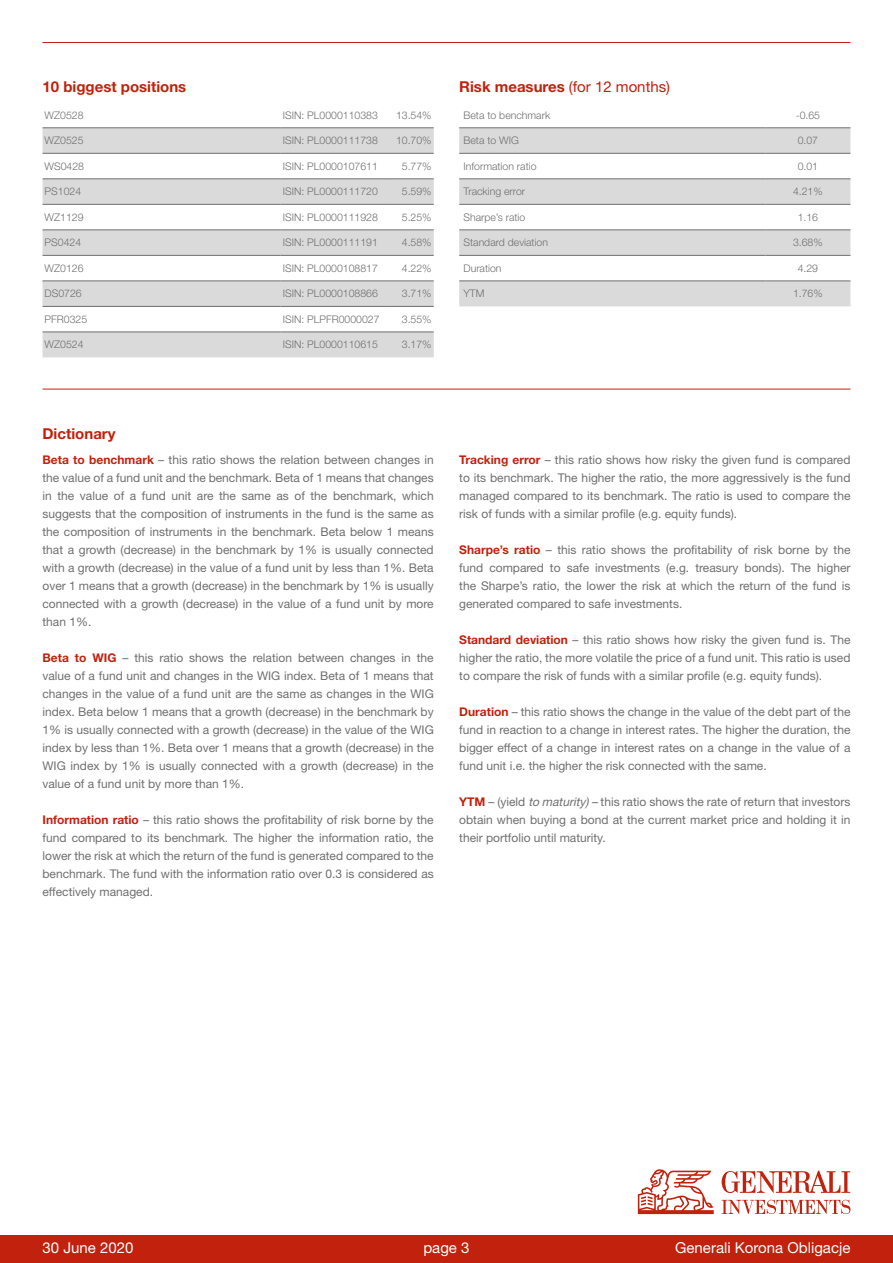
<style>
.page{position:relative;width:893px;height:1263px;background:#fff}
.page>*{position:absolute;margin:0;border:0;box-sizing:border-box;transform-origin:0 0}
.t1{font:15px "Helvetica Neue LT Pro";color:#fff}
.t2{font:700 15px "Helvetica Neue LT Pro";color:#c1210d}
.t3{font:15px "Helvetica Neue LT Pro";color:#c1210d}
.t4{font:12px/18px "Helvetica Neue LT Pro";color:#706f6f;text-align:justify}
.t5{font:300 10.5px "Helvetica Neue LT Pro";color:#706f6f}
.s1{font-weight:700}
.s2{font-weight:700;color:#c1210d}
.s3{font-style:italic}
</style>
<div class="page">
<hr style="left:43px;top:42px;width:807px;height:1px;background:#c1210d">
<svg style="left:43px;top:127px;width:391px;height:1px"></svg>
<svg style="left:43px;top:129px;width:391px;height:228px;fill:#dadada"></svg>
<hr style="left:43px;top:128px;width:238px;height:1px;background:#706f6f">
<hr style="left:281px;top:128px;width:106px;height:1px;background:#706f6f">
<hr style="left:387px;top:128px;width:47px;height:1px;background:#706f6f">
<hr style="left:43px;top:153px;width:238px;height:1px;background:#706f6f">
<hr style="left:281px;top:153px;width:106px;height:1px;background:#706f6f">
<hr style="left:387px;top:153px;width:47px;height:1px;background:#706f6f">
<hr style="left:43px;top:179px;width:238px;height:1px;background:#706f6f">
<hr style="left:281px;top:179px;width:106px;height:1px;background:#706f6f">
<hr style="left:387px;top:179px;width:47px;height:1px;background:#706f6f">
<hr style="left:43px;top:204px;width:238px;height:1px;background:#706f6f">
<hr style="left:281px;top:204px;width:106px;height:1px;background:#706f6f">
<hr style="left:387px;top:204px;width:47px;height:1px;background:#706f6f">
<hr style="left:43px;top:230px;width:238px;height:1px;background:#706f6f">
<hr style="left:281px;top:230px;width:106px;height:1px;background:#706f6f">
<hr style="left:387px;top:230px;width:47px;height:1px;background:#706f6f">
<hr style="left:43px;top:255px;width:238px;height:1px;background:#706f6f">
<hr style="left:281px;top:255px;width:106px;height:1px;background:#706f6f">
<hr style="left:387px;top:255px;width:47px;height:1px;background:#706f6f">
<hr style="left:43px;top:281px;width:238px;height:1px;background:#706f6f">
<hr style="left:281px;top:281px;width:106px;height:1px;background:#706f6f">
<hr style="left:387px;top:281px;width:47px;height:1px;background:#706f6f">
<hr style="left:43px;top:306px;width:238px;height:1px;background:#706f6f">
<hr style="left:281px;top:306px;width:106px;height:1px;background:#706f6f">
<hr style="left:387px;top:306px;width:47px;height:1px;background:#706f6f">
<hr style="left:43px;top:332px;width:238px;height:1px;background:#706f6f">
<hr style="left:281px;top:332px;width:106px;height:1px;background:#706f6f">
<hr style="left:387px;top:332px;width:47px;height:1px;background:#706f6f">
<hr style="left:43px;top:389px;width:807px;height:1px;background:#c1210d">
<svg style="left:459px;top:127px;width:391px;height:1px"></svg>
<svg style="left:459px;top:129px;width:391px;height:177px;fill:#dadada"></svg>
<svg style="left:765px;top:205px;width:85px;height:76px"></svg>
<hr style="left:765px;top:153px;width:85px;height:1px;background:#706f6f">
<hr style="left:765px;top:179px;width:85px;height:1px;background:#706f6f">
<hr style="left:459px;top:255px;width:306px;height:1px;background:#706f6f">
<hr style="left:459px;top:281px;width:306px;height:1px;background:#706f6f">
<hr style="left:459px;top:128px;width:306px;height:1px;background:#706f6f">
<hr style="left:765px;top:128px;width:85px;height:1px;background:#706f6f">
<hr style="left:459px;top:153px;width:306px;height:1px;background:#706f6f">
<hr style="left:459px;top:179px;width:306px;height:1px;background:#706f6f">
<hr style="left:459px;top:204px;width:306px;height:1px;background:#706f6f">
<hr style="left:459px;top:230px;width:306px;height:1px;background:#706f6f">
<hr style="left:765px;top:281px;width:85px;height:1px;background:#706f6f">
<hr style="left:765px;top:255px;width:85px;height:1px;background:#706f6f">
<hr style="left:765px;top:204px;width:85px;height:1px;background:#706f6f">
<hr style="left:765px;top:230px;width:85px;height:1px;background:#706f6f">
<div style="left:0;top:1235px;width:893px;height:28px;background:#c1210d"></div>
<svg style="left:638px;top:1169px;width:76px;height:45px"></svg>
<svg style="left:722px;top:1200px;width:128px;height:14px"></svg>
<svg style="left:722px;top:1171px;width:128px;height:22px"></svg>
<p class="t2" style="left:43px;top:77px;width:145px">10 biggest positions</p>
<p class="t5" style="left:45px;top:109px;width:40px">WZ0528</p>
<p class="t5" style="left:283px;top:109px;width:97px">ISIN: PL0000110383</p>
<p class="t5" style="left:396px;top:109px;width:37px">13.54%</p>
<p class="t5" style="left:45px;top:134px;width:40px">WZ0525</p>
<p class="t5" style="left:283px;top:134px;width:97px">ISIN: PL0000111738</p>
<p class="t5" style="left:396px;top:134px;width:37px">10.70%</p>
<p class="t5" style="left:45px;top:160px;width:41px">WS0428</p>
<p class="t5" style="left:283px;top:160px;width:97px">ISIN: PL0000107611</p>
<p class="t5" style="left:402px;top:160px;width:31px">5.77%</p>
<p class="t5" style="left:45px;top:185px;width:38px">PS1024</p>
<p class="t5" style="left:283px;top:185px;width:97px">ISIN: PL0000111720</p>
<p class="t5" style="left:402px;top:185px;width:31px">5.59%</p>
<p class="t5" style="left:45px;top:211px;width:40px">WZ1129</p>
<p class="t5" style="left:283px;top:211px;width:97px">ISIN: PL0000111928</p>
<p class="t5" style="left:402px;top:211px;width:31px">5.25%</p>
<p class="t5" style="left:45px;top:236px;width:38px">PS0424</p>
<p class="t5" style="left:283px;top:236px;width:97px">ISIN: PL0000111191</p>
<p class="t5" style="left:402px;top:236px;width:31px">4.58%</p>
<p class="t5" style="left:45px;top:262px;width:40px">WZ0126</p>
<p class="t5" style="left:283px;top:262px;width:97px">ISIN: PL0000108817</p>
<p class="t5" style="left:402px;top:262px;width:31px">4.22%</p>
<p class="t5" style="left:45px;top:287px;width:39px">DS0726</p>
<p class="t5" style="left:283px;top:287px;width:97px">ISIN: PL0000108866</p>
<p class="t5" style="left:402px;top:287px;width:31px">3.71%</p>
<p class="t5" style="left:45px;top:313px;width:44px">PFR0325</p>
<p class="t5" style="left:283px;top:313px;width:98px">ISIN: PLPFR0000027</p>
<p class="t5" style="left:402px;top:313px;width:31px">3.55%</p>
<p class="t5" style="left:45px;top:338px;width:40px">WZ0524</p>
<p class="t5" style="left:283px;top:338px;width:97px">ISIN: PL0000110615</p>
<p class="t5" style="left:402px;top:338px;width:31px">3.17%</p>
<p class="t3" style="left:459px;top:77px;width:212px"><span class="s1">Risk measures</span> (for 12 months)</p>
<p class="t5" style="left:463px;top:109px;width:88px">Beta to benchmark</p>
<p class="t5" style="left:796px;top:109px;width:26px">-0.65</p>
<p class="t5" style="left:463px;top:134px;width:57px">Beta to WIG</p>
<p class="t5" style="left:798px;top:134px;width:22px">0.07</p>
<p class="t5" style="left:463px;top:160px;width:75px">Information ratio</p>
<p class="t5" style="left:798px;top:160px;width:22px">0.01</p>
<p class="t5" style="left:463px;top:185px;width:63px">Tracking error</p>
<p class="t5" style="left:793px;top:185px;width:31px">4.21%</p>
<p class="t5" style="left:463px;top:211px;width:63px">Sharpe’s ratio</p>
<p class="t5" style="left:798px;top:211px;width:22px">1.16</p>
<p class="t5" style="left:463px;top:236px;width:86px">Standard deviation</p>
<p class="t5" style="left:793px;top:236px;width:31px">3.68%</p>
<p class="t5" style="left:463px;top:262px;width:40px">Duration</p>
<p class="t5" style="left:798px;top:262px;width:22px">4.29</p>
<p class="t5" style="left:463px;top:287px;width:22px">YTM</p>
<p class="t5" style="left:793px;top:287px;width:31px">1.76%</p>
<p class="t2" style="left:43px;top:424px;width:75px">Dictionary</p>
<p class="t4" style="left:43px;top:450px;width:393px"><span class="s2">Beta to benchmark</span> – this ratio shows the relation between changes in the value of a fund unit and the benchmark. Beta of 1 means that changes in the value of a fund unit are the same as of the benchmark, which suggests that the composition of instruments in the fund is the same as the composition of instruments in the benchmark. Beta below 1 means that a growth (decrease) in the benchmark by 1% is usually connected with a growth (decrease) in the value of a fund unit by less than 1%. Beta over 1 means that a growth (decrease) in the benchmark by 1% is usually connected with a growth (decrease) in the value of a fund unit by more than 1%.</p>
<p class="t4" style="left:43px;top:648px;width:393px"><span class="s2">Beta to WIG</span> – this ratio shows the relation between changes in the value of a fund unit and changes in the WIG index. Beta of 1 means that changes in the value of a fund unit are the same as changes in the WIG index. Beta below 1 means that a growth (decrease) in the benchmark by 1% is usually connected with a growth (decrease) in the value of the WIG index by less than 1%. Beta over 1 means that a growth (decrease) in the WIG index by 1% is usually connected with a growth (decrease) in the value of a fund unit by more than 1%.</p>
<p class="t4" style="left:43px;top:810px;width:393px"><span class="s2">Information ratio</span> – this ratio shows the profitability of risk borne by the fund compared to its benchmark. The higher the information ratio, the lower the risk at which the return of the fund is generated compared to the benchmark. The fund with the information ratio over 0.3 is considered as effectively managed.</p>
<p class="t4" style="left:459px;top:450px;width:393px"><span class="s2">Tracking error</span> – this ratio shows how risky the given fund is compared to its benchmark. The higher the ratio, the more aggressively is the fund managed compared to its benchmark. The ratio is used to compare the risk of funds with a similar profile (e.g. equity funds).</p>
<p class="t4" style="left:459px;top:540px;width:393px"><span class="s2">Sharpe’s ratio</span> – this ratio shows the profitability of risk borne by the fund compared to safe investments (e.g. treasury bonds). The higher the Sharpe’s ratio, the lower the risk at which the return of the fund is generated compared to safe investments.</p>
<p class="t4" style="left:459px;top:630px;width:393px"><span class="s2">Standard deviation</span> – this ratio shows how risky the given fund is. The higher the ratio, the more volatile the price of a fund unit. This ratio is used to compare the risk of funds with a similar profile (e.g. equity funds).</p>
<p class="t4" style="left:459px;top:702px;width:393px"><span class="s2">Duration</span> – this ratio shows the change in the value of the debt part of the fund in reaction to a change in interest rates. The higher the duration, the bigger effect of a change in interest rates on a change in the value of a fund unit i.e. the higher the risk connected with the same.</p>
<p class="t4" style="left:459px;top:792px;width:393px"><span class="s2">YTM</span> – (yield <span class="s3">to maturity) –</span> this ratio shows the rate of return that investors obtain when buying a bond at the current market price and holding it in their portfolio until maturity.</p>
<p class="t1" style="left:43px;top:1238px;width:92px">30 June 2020</p>
<p class="t1" style="left:423px;top:1238px;width:48px">page 3</p>
<p class="t1" style="left:675px;top:1238px;width:177px">Generali Korona Obligacje</p>
</div>
